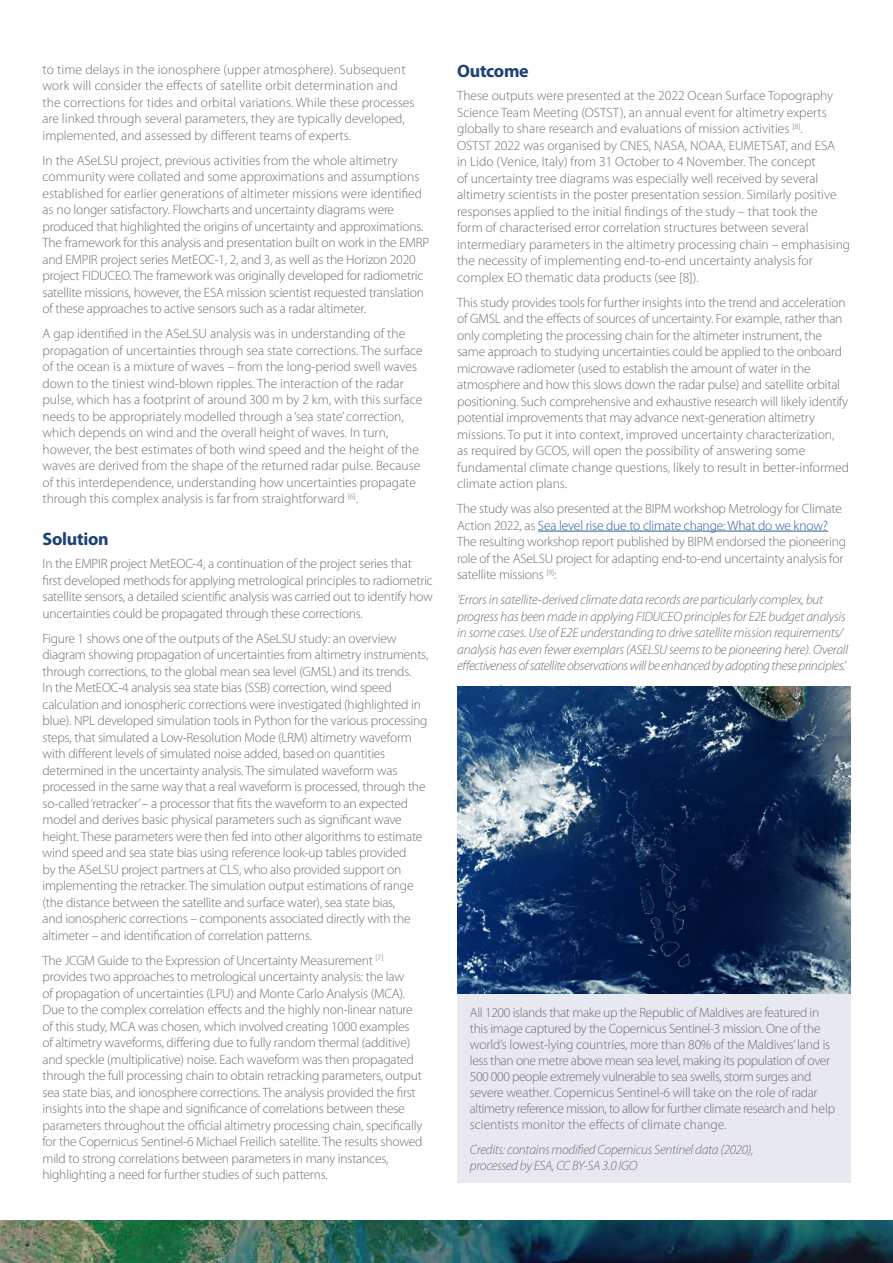
<style>
.page{position:relative;width:893px;height:1263px;background:#fff}
.page>*{position:absolute;margin:0;border:0;box-sizing:border-box;transform-origin:0 0}
.t1{font:700 18px "Myriad Pro";letter-spacing:-.015em;color:#1b4175}
.t2{font:300 13.5px/16.5px "Myriad Pro";letter-spacing:-.015em;color:#706f6f}
.t3{font:italic 300 13.5px/16.5px "Myriad Pro";letter-spacing:-.015em;color:#706f6f}
.t4{font:300 13.5px/16.5px "Myriad Pro";letter-spacing:.005em;color:#706f6f}
.s1{color:#275b9b}
</style>
<div class="page">
<hr style="left:538px;top:531px;width:290px;height:1px;background:#275b9b">
<img style="left:457px;top:686px;width:393px;height:308px">
<div style="left:457px;top:994px;width:393px;height:189px;background:#e8e8f0"></div>
<img style="left:0;top:1220px;width:893px;height:43px">
<p class="t4" style="left:43px;top:61px;width:374px">to time delays in the ionosphere (upper atmosphere). Subsequent work will consider the effects of satellite orbit determination and the corrections for tides and orbital variations. While these processes are linked through several parameters, they are typically developed, implemented, and assessed by different teams of experts.</p>
<p class="t2" style="left:43px;top:152px;width:388px">In the ASeLSU project, previous activities from the whole altimetry community were collated and some approximations and assumptions established for earlier generations of altimeter missions were identified as no longer satisfactory. Flowcharts and uncertainty diagrams were produced that highlighted the origins of uncertainty and approximations.<br>The framework for this analysis and presentation built on work in the EMRP and EMPIR project series MetEOC-1, 2, and 3, as well as the Horizon 2020 project FIDUCEO. The framework was originally developed for radiometric satellite missions, however, the ESA mission scientist requested translation of these approaches to active sensors such as a radar altimeter.</p>
<p class="t2" style="left:43px;top:326px;width:382px">A gap identified in the ASeLSU analysis was in understanding of the propagation of uncertainties through sea state corrections. The surface of the ocean is a mixture of waves – from the long-period swell waves down to the tiniest wind-blown ripples. The interaction of the radar pulse, which has a footprint of around 300 m by 2 km, with this surface needs to be appropriately modelled through a ‘sea state’ correction, which depends on wind and the overall height of waves. In turn, however, the best estimates of both wind speed and the height of the waves are derived from the shape of the returned radar pulse. Because of this interdependence, understanding how uncertainties propagate through this complex analysis is far from straightforward <sup>[6]</sup>.</p>
<h1 class="t1" style="left:43px;top:528px;width:68px">Solution</h1>
<p class="t2" style="left:43px;top:556px;width:392px">In the EMPIR project MetEOC-4, a continuation of the project series that first developed methods for applying metrological principles to radiometric satellite sensors, a detailed scientific analysis was carried out to identify how uncertainties could be propagated through these corrections.</p>
<p class="t2" style="left:43px;top:630px;width:387px">Figure 1 shows one of the outputs of the ASeLSU study: an overview diagram showing propagation of uncertainties from altimetry instruments, through corrections, to the global mean sea level (GMSL) and its trends.<br>In the MetEOC-4 analysis sea state bias (SSB) correction, wind speed calculation and ionospheric corrections were investigated (highlighted in blue). NPL developed simulation tools in Python for the various processing steps, that simulated a Low-Resolution Mode (LRM) altimetry waveform with different levels of simulated noise added, based on quantities determined in the uncertainty analysis. The simulated waveform was processed in the same way that a real waveform is processed, through the so-called ‘retracker’ – a processor that fits the waveform to an expected model and derives basic physical parameters such as significant wave height. These parameters were then fed into other algorithms to estimate wind speed and sea state bias using reference look-up tables provided<br>by the ASeLSU project partners at CLS, who also provided support on implementing the retracker. The simulation output estimations of range (the distance between the satellite and surface water), sea state bias,<br>and ionospheric corrections – components associated directly with the altimeter – and identification of correlation patterns.</p>
<p class="t2" style="left:43px;top:952px;width:381px">The JCGM Guide to the Expression of Uncertainty Measurement <sup>[7] </sup>provides two approaches to metrological uncertainty analysis: the law<br>of propagation of uncertainties (LPU) and Monte Carlo Analysis (MCA).<br>Due to the complex correlation effects and the highly non-linear nature of this study, MCA was chosen, which involved creating 1000 examples of altimetry waveforms, differing due to fully random thermal (additive) and speckle (multiplicative) noise. Each waveform was then propagated through the full processing chain to obtain retracking parameters, output sea state bias, and ionosphere corrections. The analysis provided the first insights into the shape and significance of correlations between these parameters throughout the official altimetry processing chain, specifically for the Copernicus Sentinel-6 Michael Freilich satellite. The results showed mild to strong correlations between parameters in many instances, highlighting a need for further studies of such patterns.</p>
<h1 class="t1" style="left:457px;top:59px;width:73px">Outcome</h1>
<p class="t2" style="left:457px;top:88px;width:395px">These outputs were presented at the 2022 Ocean Surface Topography Science Team Meeting (OSTST), an annual event for altimetry experts globally to share research and evaluations of mission activities <sup>[8]</sup>.<br>OSTST 2022 was organised by CNES, NASA, NOAA, EUMETSAT, and ESA<br>in Lido (Venice, Italy) from 31 October to 4 November. The concept<br>of uncertainty tree diagrams was especially well received by several altimetry scientists in the poster presentation session. Similarly positive responses applied to the initial findings of the study – that took the<br>form of characterised error correlation structures between several intermediary parameters in the altimetry processing chain – emphasising the necessity of implementing end-to-end uncertainty analysis for complex EO thematic data products (see [8]).</p>
<p class="t2" style="left:457px;top:294px;width:393px">This study provides tools for further insights into the trend and acceleration of GMSL and the effects of sources of uncertainty. For example, rather than only completing the processing chain for the altimeter instrument, the same approach to studying uncertainties could be applied to the onboard microwave radiometer (used to establish the amount of water in the atmosphere and how this slows down the radar pulse) and satellite orbital positioning. Such comprehensive and exhaustive research will likely identify potential improvements that may advance next-generation altimetry missions. To put it into context, improved uncertainty characterization,<br>as required by GCOS, will open the possibility of answering some fundamental climate change questions, likely to result in better-informed climate action plans.</p>
<p class="t2" style="left:457px;top:501px;width:391px">The study was also presented at the BIPM workshop Metrology for Climate Action 2022, as <span class="s1">Sea level rise due to climate change: What do we know?<br></span>The resulting workshop report published by BIPM endorsed the pioneering role of the ASeLSU project for adapting end-to-end uncertainty analysis for satellite missions <sup>[9]</sup>:</p>
<p class="t3" style="left:457px;top:592px;width:393px">‘Errors in satellite-derived climate data records are particularly complex, but progress has been made in applying FIDUCEO principles for E2E budget analysis in some cases. Use of E2E understanding to drive satellite mission requirements/ analysis has even fewer exemplars (ASELSU seems to be pioneering here). Overall effectiveness of satellite observations will be enhanced by adopting these principles.’</p>
<p class="t2" style="left:470px;top:1005px;width:367px;line-height:16px">All 1200 islands that make up the Republic of Maldives are featured in this image captured by the Copernicus Sentinel-3 mission. One of the world’s lowest-lying countries, more than 80% of the Maldives’ land is less than one metre above mean sea level, making its population of over 500 000 people extremely vulnerable to sea swells, storm surges and severe weather. Copernicus Sentinel-6 will take on the role of radar altimetry reference mission, to allow for further climate research and help scientists monitor the effects of climate change.</p>
<p class="t3" style="left:470px;top:1142px;width:285px;line-height:16px">Credits: contains modified Copernicus Sentinel data (2020), processed by ESA, CC BY-SA 3.0 IGO</p>
</div>
